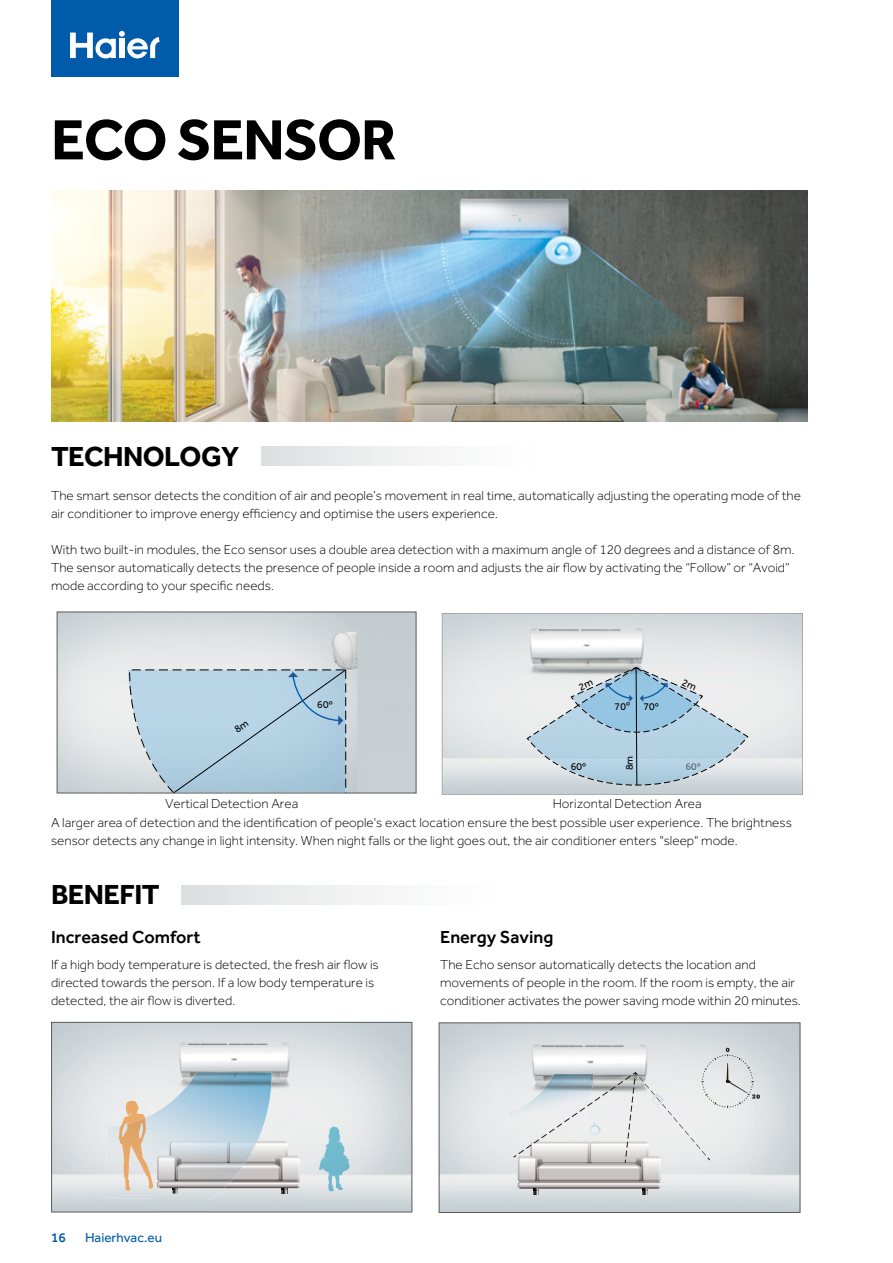
<style>
.page{position:relative;width:893px;height:1263px;background:#fff}
.page>*{position:absolute;margin:0;border:0;box-sizing:border-box;transform-origin:0 0}
.t1{font:700 58.5px "Effra";letter-spacing:-.02em;color:#000}
.t2{font:700 28.5px "Effra";letter-spacing:-.02em;color:#000}
.t3{font:500 18px "Effra";color:#000}
.t4{font:300 13.5px/18px "Effra";color:#000}
.t5{font:13.5px "Effra";color:#005baa}
.t6{font:500 13.5px "Effra";color:#005baa}
.t7{font:10.5px "Effra";color:#000}
</style>
<div class="page">
<img style="left:51px;top:191px;width:757px;height:231px">
<img style="left:441px;top:1024px;width:357px;height:187px">
<img style="left:507px;top:1074px;width:6px;height:68px">
<svg style="left:513px;top:1048px;width:247px;height:146px;background:#dcddde"></svg>
<div style="left:439px;top:1022px;width:361px;height:191px;border:1px solid #58595b"></div>
<img style="left:53px;top:1024px;width:256px;height:93px">
<img style="left:309px;top:1024px;width:101px;height:186px">
<img style="left:206px;top:1117px;width:103px;height:93px">
<img style="left:121px;top:1101px;width:24px;height:23px">
<img style="left:319px;top:1126px;width:19px;height:65px">
<img style="left:128px;top:1118px;width:25px;height:71px">
<img style="left:119px;top:1124px;width:22px;height:67px">
<img style="left:173px;top:1141px;width:51px;height:22px">
<svg style="left:224px;top:1141px;width:76px;height:53px;background:#c8c9ca"></svg>
<img style="left:169px;top:1141px;width:4px;height:15px">
<img style="left:184px;top:1163px;width:61px;height:18px">
<img style="left:176px;top:1163px;width:8px;height:18px">
<img style="left:173px;top:1168px;width:3px;height:13px">
<img style="left:157px;top:1156px;width:3px;height:25px">
<svg style="left:173px;top:1156px;width:9px;height:12px"></svg>
<img style="left:160px;top:1181px;width:71px;height:7px">
<svg style="left:157px;top:1181px;width:3px;height:7px"></svg>
<svg style="left:173px;top:1188px;width:5px;height:6px"></svg>
<div style="left:51px;top:1022px;width:361px;height:190px;border:1px solid #58595b"></div>
<svg style="left:442px;top:613px;width:361px;height:182px;background:#dcdfe1"></svg>
<img style="left:59px;top:614px;width:355px;height:177px">
<div style="left:261px;top:447px;width:547px;height:19px;background:linear-gradient(to right,#e7e8e9,#fff)"></div>
<div style="left:182px;top:885px;width:626px;height:19px;background:linear-gradient(to right,#e8e8e9,#fff)"></div>
<div style="left:51px;top:0;width:128px;height:77px;background:#005baa"></div>
<svg style="left:70px;top:31px;width:90px;height:27px"></svg>
<svg style="left:527px;top:667px;width:221px;height:118px;background:#bcd1de"></svg>
<svg style="left:126px;top:669px;width:221px;height:125px;background:#b1ccdd"></svg>
<h1 class="t1" style="left:51px;top:104px;width:347px">ECO SENSOR</h1>
<h2 class="t2" style="left:51px;top:439px;width:190px">TECHNOLOGY</h2>
<p class="t4" style="left:51px;top:486px;width:751px">The smart sensor detects the condition of air and people’s movement in real time, automatically adjusting the operating mode of the air conditioner to improve energy efficiency and optimise the users experience.</p>
<p class="t4" style="left:51px;top:540px;width:745px">With two built-in modules, the Eco sensor uses a double area detection with a maximum angle of 120 degrees and a distance of 8m.<br>The sensor automatically detects the presence of people inside a room and adjusts the air flow by activating the “Follow” or “Avoid” mode according to your specific needs.</p>
<p class="t7" style="left:623px;top:770px;width:16px;rotate:-90deg">8m</p>
<p class="t4" style="left:165px;top:794px;width:135px">Vertical Detection Area</p>
<p class="t4" style="left:553px;top:794px;width:151px">Horizontal Detection Area</p>
<p class="t4" style="left:51px;top:813px;width:742px">A larger area of detection and the identification of people's exact location ensure the best possible user experience. The brightness sensor detects any change in light intensity. When night falls or the light goes out, the air conditioner enters "sleep" mode.</p>
<h2 class="t2" style="left:51px;top:877px;width:110px">BENEFIT</h2>
<h3 class="t3" style="left:51px;top:926px;width:151px">Increased Comfort</h3>
<h3 class="t3" style="left:440px;top:926px;width:115px">Energy Saving</h3>
<p class="t4" style="left:51px;top:956px;width:329px">If a high body temperature is detected, the fresh air flow is directed towards the person. If a low body temperature is detected, the air flow is diverted.</p>
<p class="t4" style="left:440px;top:956px;width:362px">The Echo sensor automatically detects the location and movements of people in the room. If the room is empty, the air conditioner activates the power saving mode within 20 minutes.</p>
<p class="t6" style="left:51px;top:1229px;width:16px">16</p>
<p class="t5" style="left:85px;top:1230px;width:78px">Haierhvac.eu</p>
</div>
